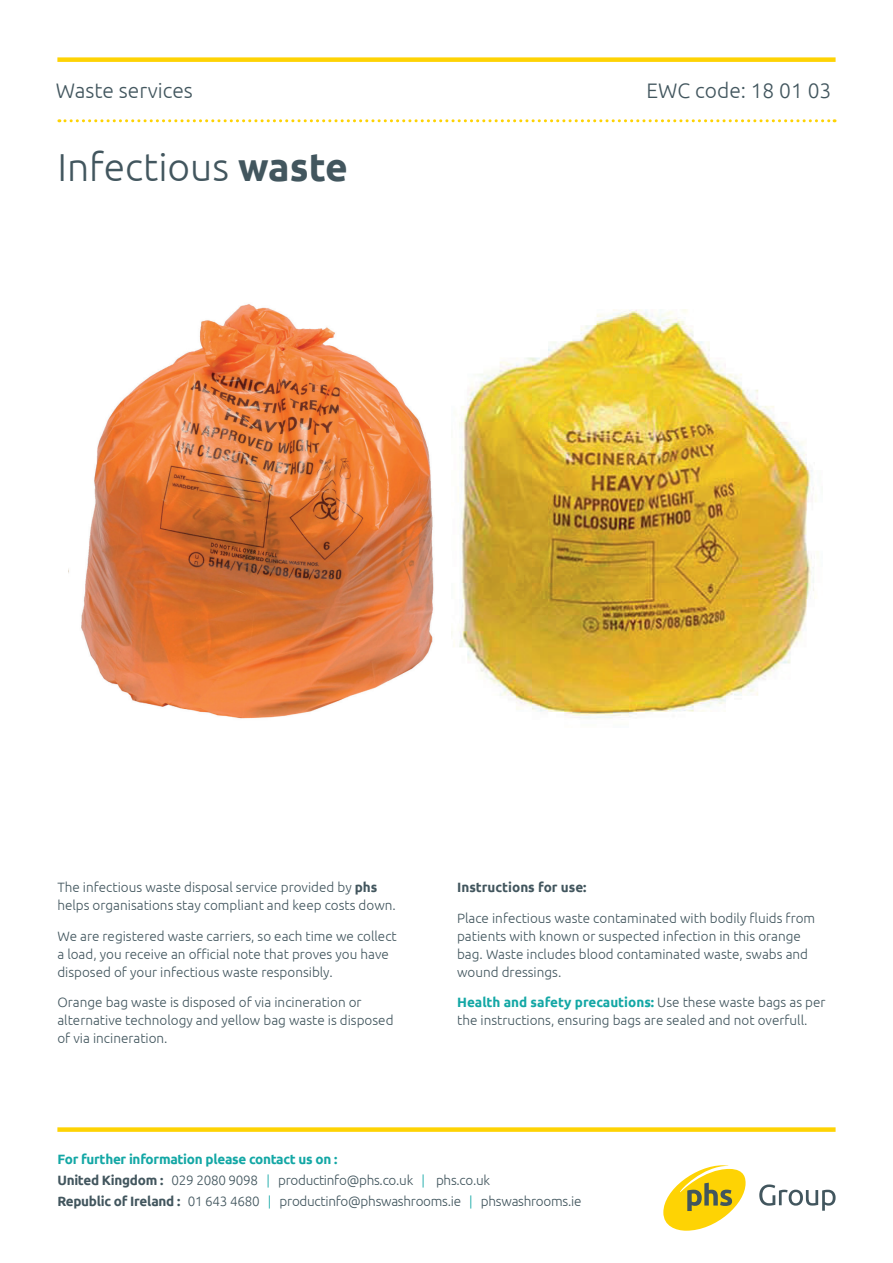
<style>
.page{position:relative;width:893px;height:1263px;background:#fff}
.page>*{position:absolute;margin:0;border:0;box-sizing:border-box;transform-origin:0 0}
.t1{font:300 39px "Ubuntu";color:#42565e}
.Category_Name{font:300 21px "Ubuntu";color:#42565e}
.Main_Copy{font:300 13.5px/18px "Ubuntu";color:#42565e}
.phone-emailaddress-w{font:300 13.5px "Ubuntu";letter-spacing:-.02em;color:#42565e}
.t2{font:700 13.5px "Ubuntu";letter-spacing:-.02em;color:#13a7a5}
.Main_Copy-2{font:700 13.5px "Ubuntu";color:#42565e}
.s1{font-weight:700}
.s2{font-weight:700;color:#13a7a5}
.s3{color:#13a7a5}
</style>
<div class="page">
<svg style="left:663px;top:1165px;width:83px;height:66px"></svg>
<svg style="left:759px;top:1184px;width:77px;height:27px"></svg>
<div style="left:57px;top:57px;width:779px;height:5px;background:#fed304"></div>
<div style="left:57px;top:1127px;width:779px;height:5px;background:#fed304"></div>
<svg style="left:59px;top:119px;width:776px;height:3px"></svg>
<img style="left:68px;top:304px;width:366px;height:415px">
<img style="left:451px;top:309px;width:367px;height:410px">
<p class="Category_Name" style="left:56px;top:78px;width:139px">Waste services</p>
<p class="t1" style="left:57px;top:144px;width:292px">Infectious <span class="s1">waste</span></p>
<p class="Category_Name" style="left:647px;top:78px;width:186px">EWC code: 18 01 03</p>
<p class="Main_Copy" style="left:57px;top:878px;width:340px">The infectious waste disposal service provided by <span class="s1">phs </span>helps organisations stay compliant and keep costs down.</p>
<p class="Main_Copy" style="left:57px;top:926px;width:341px">We are registered waste carriers, so each time we collect a load, you receive an official note that proves you have disposed of your infectious waste responsibly.</p>
<p class="Main_Copy" style="left:57px;top:993px;width:338px">Orange bag waste is disposed of via incineration or alternative technology and yellow bag waste is disposed of via incineration.</p>
<p class="Main_Copy-2" style="left:457px;top:879px;width:131px">Instructions for use:</p>
<p class="Main_Copy" style="left:457px;top:908px;width:360px">Place infectious waste contaminated with bodily fluids from patients with known or suspected infection in this orange bag. Waste includes blood contaminated waste, swabs and wound dressings.</p>
<p class="Main_Copy" style="left:457px;top:993px;width:370px"><span class="s2">Health and safety precautions:</span> Use these waste bags as per the instructions, ensuring bags are sealed and not overfull.</p>
<p class="t2" style="left:57px;top:1150px;width:282px">For further information please contact us on :</p>
<p class="phone-emailaddress-w" style="left:57px;top:1172px;width:434px"><span class="s1">United Kingdom :</span> 029 2080 9098 <span class="s3">|</span> productinfo@phs.co.uk <span class="s3">|</span> phs.co.uk</p>
<p class="phone-emailaddress-w" style="left:57px;top:1193px;width:525px"><span class="s1">Republic of Ireland :</span> 01 643 4680 <span class="s3">|</span> productinfo@phswashrooms.ie <span class="s3">|</span> phswashrooms.ie</p>
</div>
